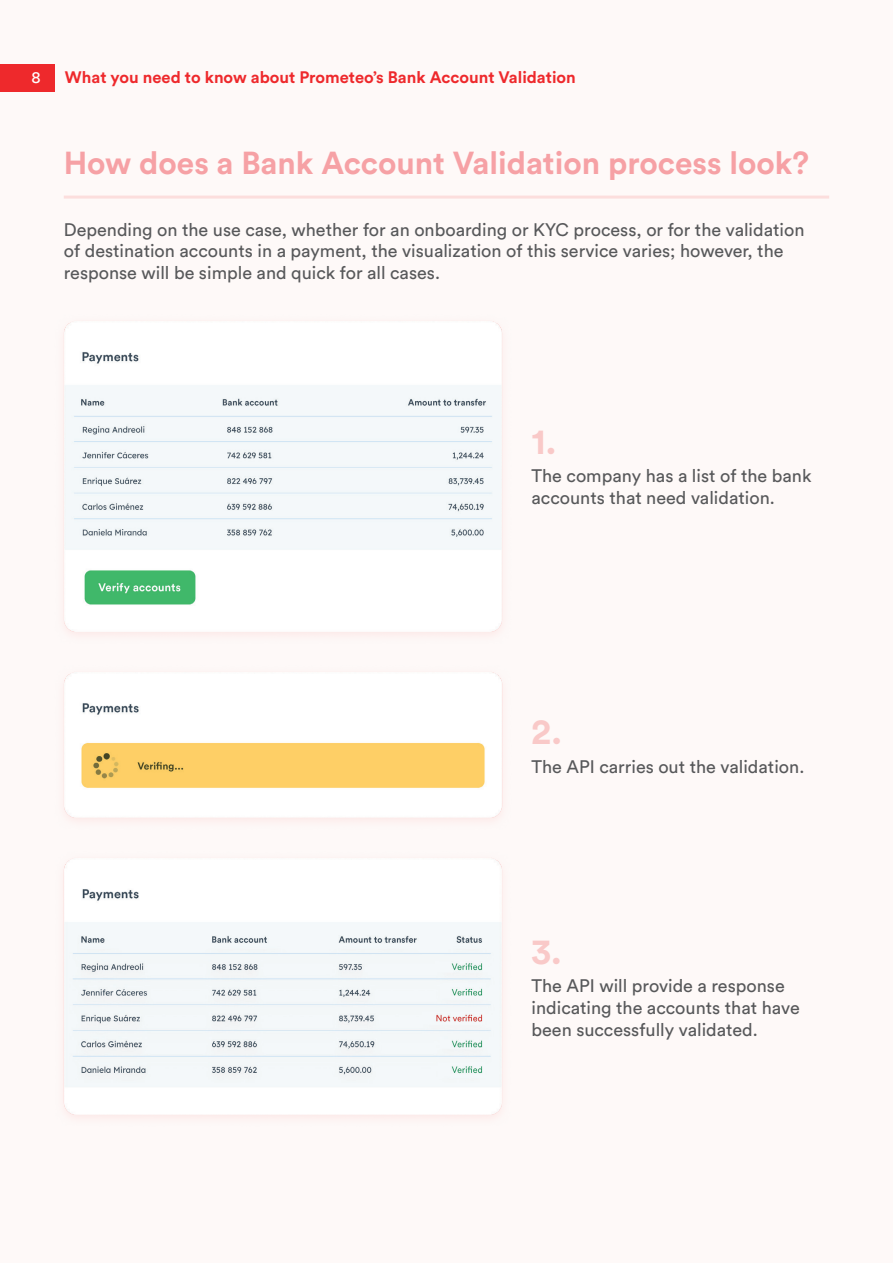
<style>
.page{position:relative;width:893px;height:1263px;background:#fef9f8}
.page>*{position:absolute;margin:0;border:0;box-sizing:border-box;transform-origin:0 0}
.t1{font:700 36px "Circular Std";color:#f9c9c8}
.t2{font:700 31.5px "Circular Std";color:#f6a1a5}
.t3{font:18px/21.6px "Circular Std";color:#57585a}
.t4{font:700 16.5px "Circular Std";color:#ee292c}
.t5{font:16.5px "Circular Std";color:#fff}
</style>
<div class="page">
<div style="left:0;top:64px;width:54px;height:27px;background:#ee292c"></div>
<hr style="left:64px;top:196px;width:765px;height:3px;background:#fcdedd">
<img style="left:63px;top:859px;width:440px;height:258px">
<img style="left:63px;top:672px;width:440px;height:148px">
<img style="left:63px;top:321px;width:440px;height:313px">
<p class="t5" style="left:31px;top:67px;width:11px">8</p>
<p class="t4" style="left:65px;top:67px;width:512px">What you need to know about Prometeo’s Bank Account Validation</p>
<h2 class="t2" style="left:64px;top:143px;width:747px">How does a Bank Account Validation process look?</h2>
<p class="t3" style="left:64px;top:218px;width:742px">Depending on the use case, whether for an onboarding or KYC process, or for the validation of destination accounts in a payment, the visualization of this service varies; however, the response will be simple and quick for all cases.</p>
<h1 class="t1" style="left:531px;top:419px;width:27px">1.</h1>
<p class="t3" style="left:531px;top:465px;width:281px">The company has a list of the bank accounts that need validation.</p>
<h1 class="t1" style="left:531px;top:708px;width:32px">2.</h1>
<p class="t3" style="left:531px;top:756px;width:274px">The API carries out the validation.</p>
<h1 class="t1" style="left:531px;top:928px;width:32px">3.</h1>
<p class="t3" style="left:531px;top:975px;width:270px">The API will provide a response indicating the accounts that have been successfully validated.</p>
</div>
